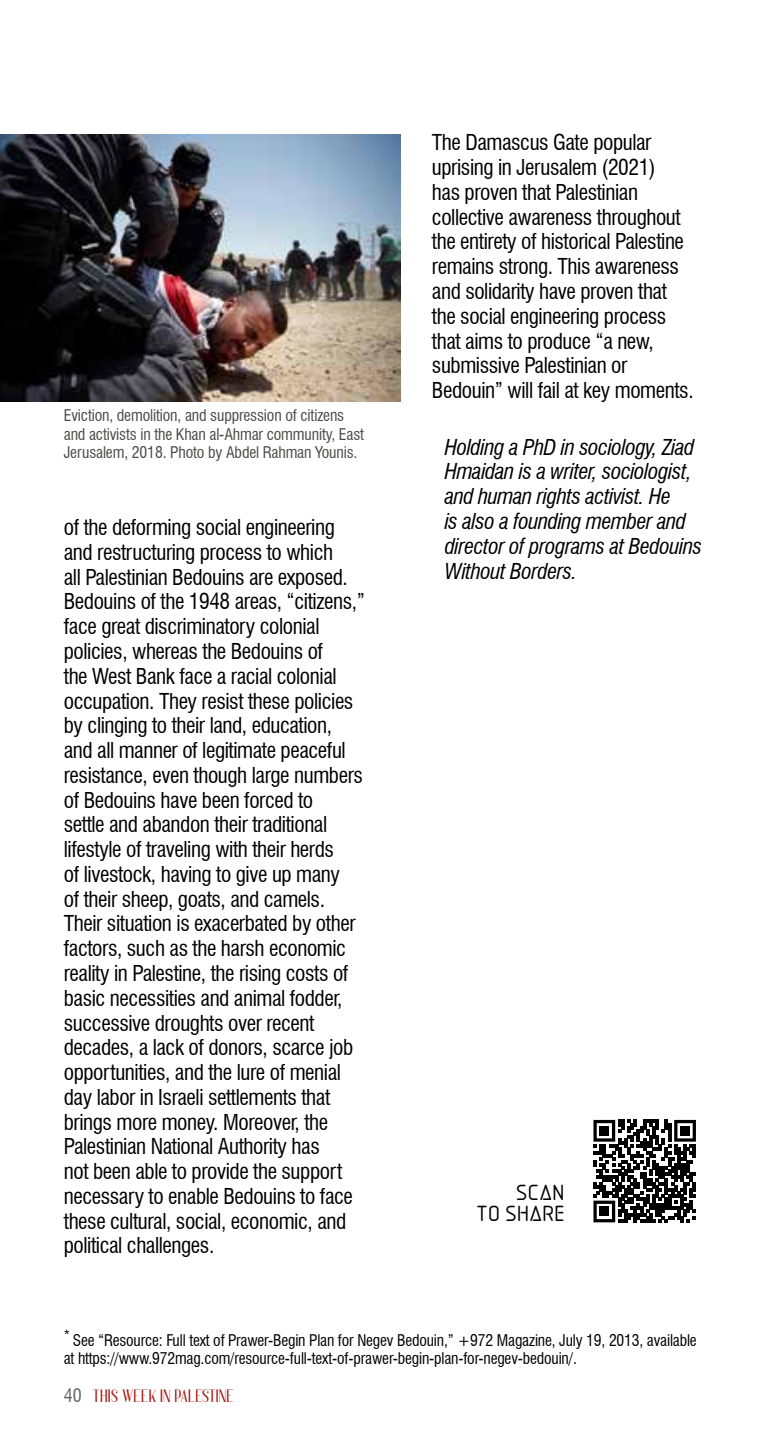
<style>
.page{position:relative;width:766px;height:1436px;background:#fff}
.page>*{position:absolute;margin:0;border:0;box-sizing:border-box;transform-origin:0 0}
.t1{font:condensed 21.38px/24.8px "Swiss 721 BT";letter-spacing:-.02em;color:#000}
.t2{font:italic condensed 21.38px/24.8px "Swiss 721 BT";letter-spacing:-.02em;color:#000}
.t3{font:20.25px/20.7px "Aadhunik";letter-spacing:-.01em;color:#000;text-align:right}
.t4{font:700 18px "Anteric";color:#a6120c}
.t5{font:condensed 15.75px/18px "Swiss 721 BT";letter-spacing:-.01em;color:#000}
.t6{font:condensed 15.75px/18px "Swiss 721 BT";letter-spacing:-.01em;color:#4a4a49}
.t7{font:condensed 12.38px "Swiss 721 BT";color:#000}
.s1{font-family:"Swiss 721 BT";font-weight:400;font-stretch:condensed;color:#646363}
</style>
<div class="page">
<img style="left:0;top:134px;width:400px;height:267px">
<svg style="left:593px;top:1119px;width:102px;height:103px"></svg>
<div style="left:599px;top:1125px;width:9px;height:10px;background:#000"></div>
<div style="left:680px;top:1125px;width:9px;height:10px;background:#000"></div>
<div style="left:599px;top:1206px;width:9px;height:9px;background:#000"></div>
<p class="t6" style="left:64px;top:406px;width:302px">Eviction, demolition, and suppression of citizens and activists in the Khan al-Ahmar community, East<br>Jerusalem, 2018. Photo by Abdel Rahman Younis.</p>
<p class="t1" style="left:64px;top:515px;width:303px">of the deforming social engineering and restructuring process to which<br>all Palestinian Bedouins are exposed.<br>Bedouins of the 1948 areas, “citizens,” face great discriminatory colonial policies, whereas the Bedouins of<br>the West Bank face a racial colonial occupation. They resist these policies by clinging to their land, education, and all manner of legitimate peaceful resistance, even though large numbers of Bedouins have been forced to<br>settle and abandon their traditional lifestyle of traveling with their herds<br>of livestock, having to give up many<br>of their sheep, goats, and camels.<br>Their situation is exacerbated by other factors, such as the harsh economic reality in Palestine, the rising costs of basic necessities and animal fodder, successive droughts over recent decades, a lack of donors, scarce job opportunities, and the lure of menial day labor in Israeli settlements that brings more money. Moreover, the Palestinian National Authority has<br>not been able to provide the support necessary to enable Bedouins to face these cultural, social, economic, and political challenges.</p>
<p class="t1" style="left:432px;top:130px;width:263px">The Damascus Gate popular uprising in Jerusalem (2021)<br>has proven that Palestinian collective awareness throughout the entirety of historical Palestine remains strong. This awareness and solidarity have proven that the social engineering process that aims to produce “a new, submissive Palestinian or<br>Bedouin” will fail at key moments.</p>
<p class="t2" style="left:444px;top:434px;width:259px">Holding a PhD in sociology, Ziad<br>Hmaidan is a writer, sociologist, and human rights activist. He<br>is also a founding member and director of programs at Bedouins<br>Without Borders.</p>
<p class="t3" style="left:477px;top:1179px;width:90px">SCAN<br>TO SHARE</p>
<p class="t7" style="left:64px;top:1326px;width:8px">*</p>
<p class="t5" style="left:64px;top:1331px;width:634px;text-indent:9px">See “Resource: Full text of Prawer-Begin Plan for Negev Bedouin,” +972 Magazine, July 19, 2013, available at https://www.972mag.com/resource-full-text-of-prawer-begin-plan-for-negev-bedouin/.</p>
<p class="t4" style="left:64px;top:1386px;width:172px"><span class="s1">40</span> THIS WEEK IN PALESTINE</p>
</div>
